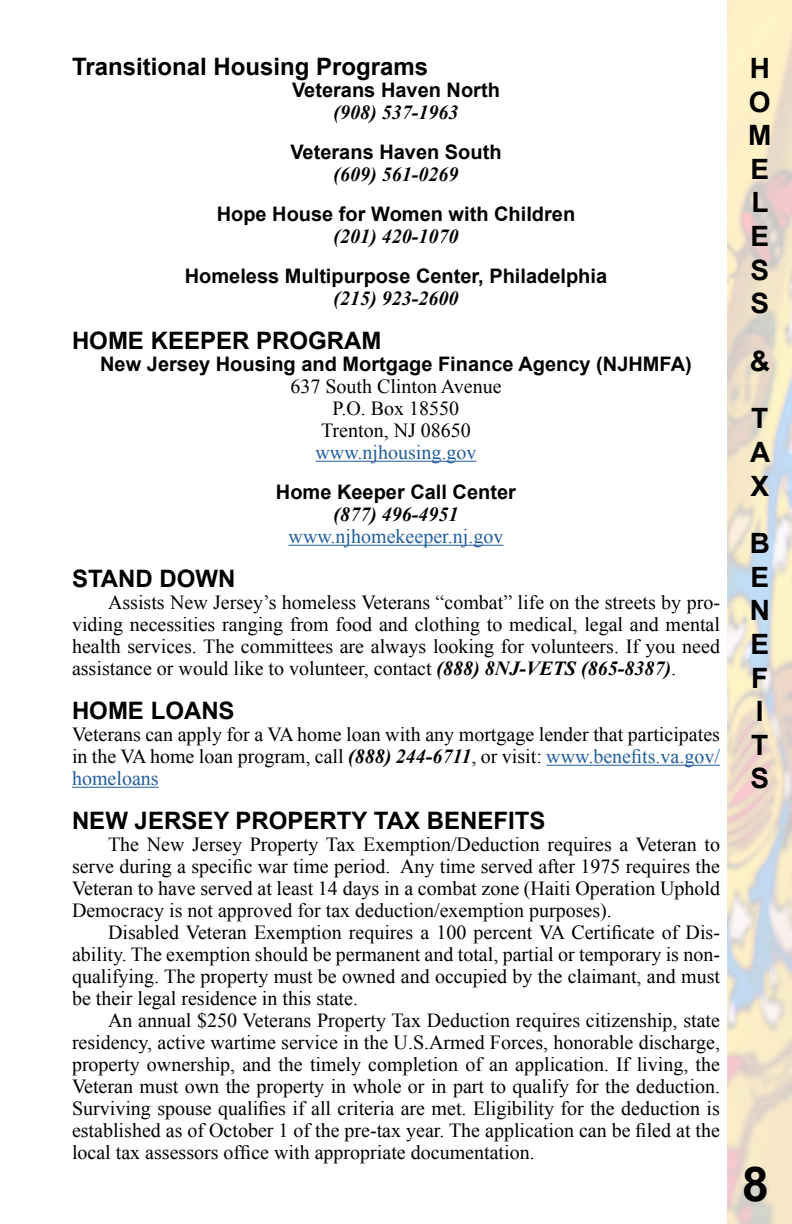
<style>
.page{position:relative;width:792px;height:1224px;background:#fff}
.page>*{position:absolute;margin:0;border:0;box-sizing:border-box;transform-origin:0 0}
.t1{font:700 48px "Arial";color:#000}
.t2{font:700 28px/33.6px "Arial";color:#000}
.t3{font:700 24px "Arial";color:#000}
.t4{font:20px/22px "Times New Roman";color:#000;text-align:justify}
.t5{font:700 20px "Arial";color:#000}
.t6{font:italic 700 20px "Times New Roman";color:#000}
.t7{font:20px "Times New Roman";color:#215e9e}
.s1{font-weight:700;font-style:italic}
.s2{color:#215e9e}
</style>
<div class="page">
<hr style="left:316px;top:461px;width:160px;height:1px;background:#215e9e">
<hr style="left:289px;top:545px;width:214px;height:1px;background:#215e9e">
<hr style="left:546px;top:765px;width:174px;height:1px;background:#215e9e">
<hr style="left:72px;top:787px;width:87px;height:1px;background:#215e9e">
<img style="left:727px;top:0;width:65px;height:1224px">
<p class="t3" style="left:72px;top:51px;width:358px">Transitional Housing Programs</p>
<p class="t5" style="left:292px;top:77px;width:209px">Veterans Haven North</p>
<p class="t6" style="left:334px;top:98px;width:126px">(908) 537-1963</p>
<p class="t5" style="left:290px;top:139px;width:213px">Veterans Haven South</p>
<p class="t6" style="left:334px;top:160px;width:126px">(609) 561-0269</p>
<p class="t5" style="left:217px;top:201px;width:360px">Hope House for Women with Children</p>
<p class="t6" style="left:334px;top:222px;width:126px">(201) 420-1070</p>
<p class="t5" style="left:185px;top:263px;width:424px">Homeless Multipurpose Center, Philadelphia</p>
<p class="t6" style="left:334px;top:284px;width:126px">(215) 923-2600</p>
<p class="t3" style="left:72px;top:325px;width:311px">HOME KEEPER PROGRAM</p>
<p class="t5" style="left:100px;top:351px;width:593px">New Jersey Housing and Mortgage Finance Agency (NJHMFA)</p>
<p class="t4" style="left:290px;top:375px;width:213px;text-align:center">637 South Clinton Avenue<br>P.O. Box 18550<br>Trenton, NJ 08650</p>
<p class="t7" style="left:316px;top:439px;width:162px">www.njhousing.gov</p>
<p class="t5" style="left:276px;top:479px;width:242px">Home Keeper Call Center</p>
<p class="t6" style="left:333px;top:500px;width:126px">(877) 496-4951</p>
<p class="t7" style="left:289px;top:523px;width:216px">www.njhomekeeper.nj.gov</p>
<p class="t3" style="left:72px;top:563px;width:165px">STAND DOWN</p>
<p class="t4" style="left:72px;top:591px;width:650px;text-indent:36px">Assists New Jersey’s homeless Veterans “combat” life on the streets by pro&shy;viding necessities ranging from food and clothing to medical, legal and mental health services. The committees are always looking for volunteers. If you need assistance or would like to volunteer, contact <span class="s1">(888) 8NJ-VETS (865-8387)</span>.</p>
<p class="t3" style="left:72px;top:695px;width:164px">HOME LOANS</p>
<p class="t4" style="left:72px;top:723px;width:650px">Veterans can apply for a VA home loan with any mortgage lender that participates in the VA home loan program, call <span class="s1">(888) 244-6711</span>, or visit: <span class="s2">www.benefits.va.gov/ homeloans</span></p>
<p class="t3" style="left:72px;top:805px;width:475px">NEW JERSEY PROPERTY TAX BENEFITS</p>
<p class="t4" style="left:72px;top:833px;width:650px;text-indent:36px">The New Jersey Property Tax Exemption/Deduction requires a Veteran to serve during a specific war time period. Any time served after 1975 requires the Veteran to have served at least 14 days in a combat zone (Haiti Operation Uphold Democracy is not approved for tax deduction/exemption purposes).</p>
<p class="t4" style="left:72px;top:921px;width:650px;text-indent:36px">Disabled Veteran Exemption requires a 100 percent VA Certificate of Dis&shy;ability. The exemption should be permanent and total, partial or temporary is non&shy;qualifying. The property must be owned and occupied by the claimant, and must be their legal residence in this state.</p>
<p class="t4" style="left:72px;top:1009px;width:650px;text-indent:36px">An annual $250 Veterans Property Tax Deduction requires citizenship, state residency, active wartime service in the U.S.Armed Forces, honorable discharge, property ownership, and the timely completion of an application. If living, the Veteran must own the property in whole or in part to qualify for the deduction.<br>Surviving spouse qualifies if all criteria are met. Eligibility for the deduction is established as of October 1 of the pre-tax year. The application can be filed at the local tax assessors office with appropriate documentation.</p>
<h2 class="t2" style="left:748px;top:52px;width:25px;text-align:justify">H O M E L E S S</h2>
<h2 class="t2" style="left:750px;top:333px;width:22px;line-height:57.6px">&amp;<br>T</h2>
<h2 class="t2" style="left:750px;top:436px;width:22px">A<br>X</h2>
<h2 class="t2" style="left:750px;top:527px;width:22px">B<br>E<br>N<br>E<br>F<br>I<br>T<br>S</h2>
<h1 class="t1" style="left:742px;top:1152px;width:28px">8</h1>
</div>
